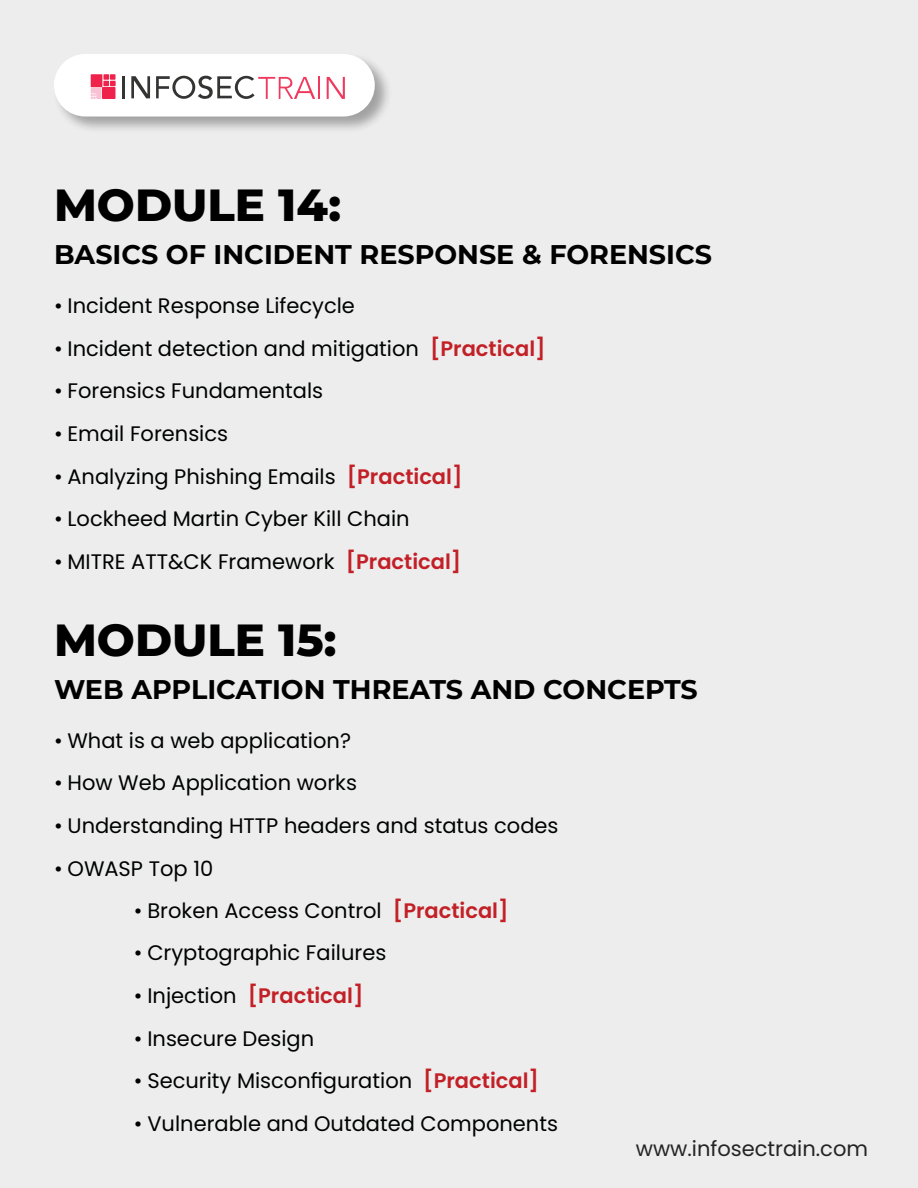
<style>
.page{position:relative;width:918px;height:1188px;background:#ededed}
.page>*{position:absolute;margin:0;border:0;box-sizing:border-box;transform-origin:0 0}
.t1{font:800 45px "Montserrat";color:#000}
.t2{font:700 27px "Montserrat";color:#000}
.t3{font:21px "Poppins";color:#000101}
.t4{font:600 21px "Poppins";color:#c22026}
.t5{font:21px "Poppins";color:#242424}
.s1{font-weight:600;color:#c22026}
.s2{font-weight:400;color:#000101}
</style>
<div class="page">
<div style="left:53px;top:52px;width:339px;height:82px;background:#000;opacity:.32"></div>
<div style="left:54px;top:54px;width:321px;height:63px;background:#fff;border-radius:31px"></div>
<svg style="left:91px;top:74px;width:25px;height:25px"></svg>
<hr style="left:123px;top:76px;width:2px;height:22px;background:#343433">
<svg style="left:131px;top:76px;width:19px;height:22px"></svg>
<svg style="left:156px;top:76px;width:159px;height:23px"></svg>
<hr style="left:318px;top:77px;width:2px;height:22px;background:#ef3a5e">
<svg style="left:327px;top:77px;width:18px;height:22px"></svg>
<h1 class="t1" style="left:54px;top:176px;width:289px">MODULE 14:</h1>
<p class="t2" style="left:54px;top:236px;width:659px">BASICS OF INCIDENT RESPONSE &amp; FORENSICS</p>
<p class="t3" style="left:54px;top:294px;width:303px">• Incident Response Lifecycle</p>
<p class="t3" style="left:54px;top:336px;width:493px">• Incident detection and mitigation <span class="s1">[Practical]</span></p>
<p class="t3" style="left:54px;top:379px;width:271px">• Forensics Fundamentals</p>
<p class="t3" style="left:54px;top:421px;width:176px">• Email Forensics</p>
<p class="t3" style="left:54px;top:464px;width:410px">• Analyzing Phishing Emails <span class="s1">[Practical]</span></p>
<p class="t3" style="left:54px;top:507px;width:357px">• Lockheed Martin Cyber Kill Chain</p>
<p class="t3" style="left:54px;top:549px;width:409px">• MITRE ATT&amp;CK Framework <span class="s1">[Practical]</span></p>
<h1 class="t1" style="left:54px;top:610px;width:284px">MODULE 15:</h1>
<p class="t2" style="left:54px;top:671px;width:645px">WEB APPLICATION THREATS AND CONCEPTS</p>
<p class="t3" style="left:54px;top:728px;width:299px">• What is a web application?</p>
<p class="t3" style="left:54px;top:771px;width:305px">• How Web Application works</p>
<p class="t3" style="left:54px;top:813px;width:506px">• Understanding HTTP headers and status codes</p>
<p class="t3" style="left:54px;top:856px;width:161px">• OWASP Top 10</p>
<p class="t3" style="left:134px;top:898px;width:376px">• Broken Access Control <span class="s1">[Practical]</span></p>
<p class="t3" style="left:134px;top:941px;width:254px">• Cryptographic Failures</p>
<p class="t4" style="left:134px;top:983px;width:231px"><span class="s2">• Injection</span> [Practical]</p>
<p class="t3" style="left:134px;top:1026px;width:182px">• Insecure Design</p>
<p class="t3" style="left:134px;top:1069px;width:407px">• Security Misconfiguration <span class="s1">[Practical]</span></p>
<p class="t3" style="left:134px;top:1111px;width:426px">• Vulnerable and Outdated Components</p>
<p class="t5" style="left:636px;top:1137px;width:234px">www.infosectrain.com</p>
</div>
